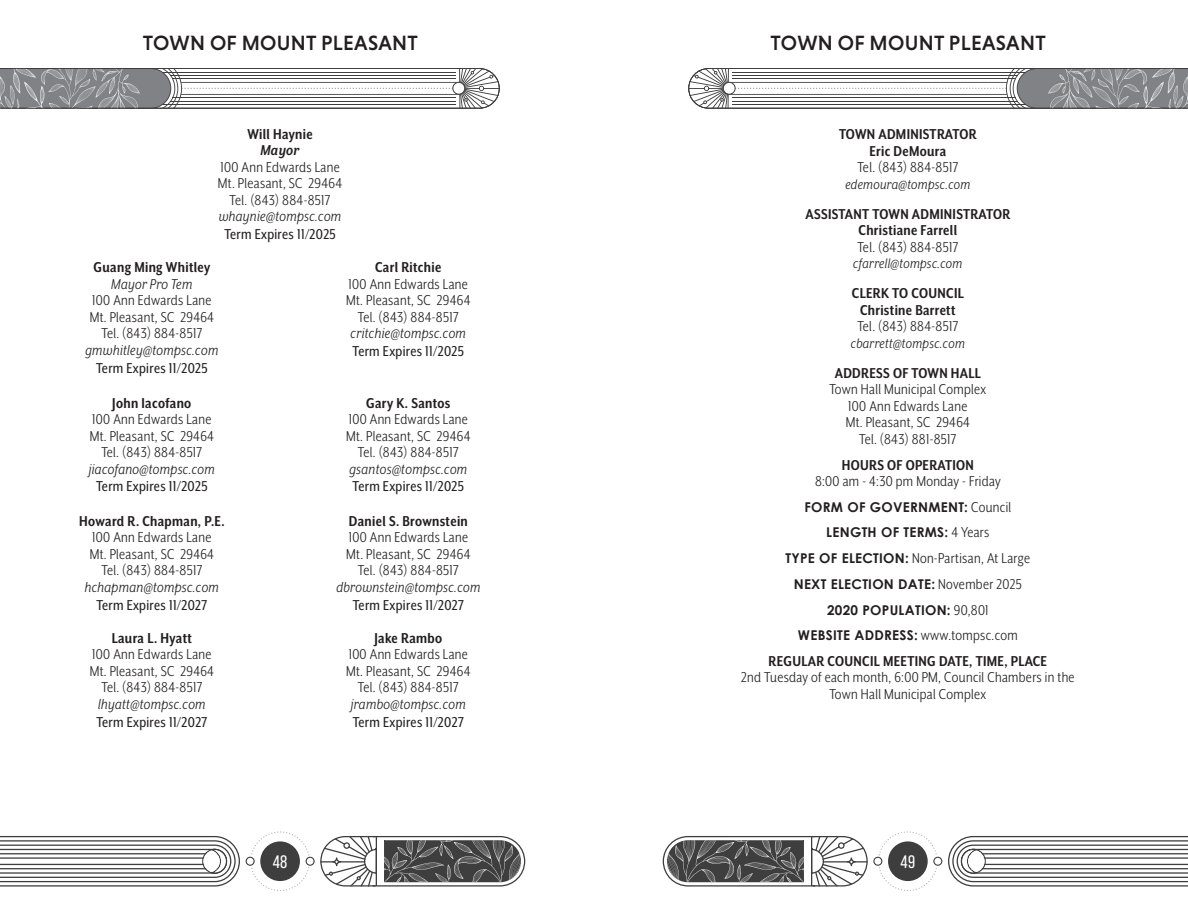
<style>
.page{position:relative;width:1188px;height:918px;background:#fff}
.page>*{position:absolute;margin:0;border:0;box-sizing:border-box;transform-origin:0 0}
.t1{font:500 21px "Niveau Grotesk";letter-spacing:.015em;color:#231f20}
.t2{font:18px "Bebas Neue Pro";color:#fff}
.t3{font:16.5px/16.5px "Mr Eaves XL San Nar OT";letter-spacing:.02em;color:#231f20;text-align:center}
.t4{font:700 16.5px/16.5px "Mr Eaves XL San Nar OT";letter-spacing:.02em;color:#231f20;text-align:center}
.t5{font:italic 16.5px "Mr Eaves XL San Nar OT";letter-spacing:.02em;color:#231f20}
.t6{font:16.5px "Mr Eaves XL San Nar OT";letter-spacing:.02em;color:#231f20}
.t7{font:italic 700 16.5px "Mr Eaves XL San Nar OT";letter-spacing:.02em;color:#231f20}
.t8{font:italic 15.75px "Mr Eaves XL San Nar OT";letter-spacing:.02em;color:#231f20}
.t9{font:700 13.5px/25.7px "Century Gothic";letter-spacing:.02em;color:#231f20;text-align:center}
.s1{font-family:"Mr Eaves XL San Nar OT";font-weight:400;font-size:16.5px}
.s2{font-family:"Century Gothic";font-weight:700;font-size:13.5px}
</style>
<div class="page">
<svg style="left:663px;top:831px;width:525px;height:60px"></svg>
<svg style="left:688px;top:68px;width:500px;height:41px"></svg>
<svg style="left:0;top:831px;width:525px;height:60px"></svg>
<svg style="left:0;top:68px;width:500px;height:41px"></svg>
<p class="t1" style="left:143px;top:31px;width:277px">TOWN OF MOUNT PLEASANT</p>
<p class="t4" style="left:247px;top:126px;width:67px">Will Haynie</p>
<p class="t7" style="left:260px;top:142px;width:40px">Mayor</p>
<p class="t3" style="left:218px;top:158px;width:126px">100 Ann Edwards Lane<br>Mt. Pleasant, SC 29464<br>Tel. (843) 884-8517</p>
<p class="t5" style="left:219px;top:208px;width:124px">whaynie@tompsc.com</p>
<p class="t6" style="left:224px;top:225px;width:113px">Term Expires 11/2025</p>
<p class="t4" style="left:94px;top:259px;width:118px">Guang Ming Whitley</p>
<p class="t5" style="left:111px;top:276px;width:83px">Mayor Pro Tem</p>
<p class="t3" style="left:90px;top:292px;width:126px">100 Ann Edwards Lane<br>Mt. Pleasant, SC 29464<br>Tel. (843) 884-8517</p>
<p class="t5" style="left:85px;top:342px;width:134px">gmwhitley@tompsc.com</p>
<p class="t6" style="left:96px;top:359px;width:113px">Term Expires 11/2025</p>
<p class="t4" style="left:112px;top:394px;width:81px">John Iacofano</p>
<p class="t3" style="left:90px;top:411px;width:126px">100 Ann Edwards Lane<br>Mt. Pleasant, SC 29464<br>Tel. (843) 884-8517</p>
<p class="t5" style="left:89px;top:460px;width:128px">jiacofano@tompsc.com</p>
<p class="t6" style="left:96px;top:478px;width:113px">Term Expires 11/2025</p>
<p class="t4" style="left:79px;top:512px;width:147px">Howard R. Chapman, P.E.</p>
<p class="t3" style="left:90px;top:529px;width:126px">100 Ann Edwards Lane<br>Mt. Pleasant, SC 29464<br>Tel. (843) 884-8517</p>
<p class="t5" style="left:85px;top:578px;width:136px">hchapman@tompsc.com</p>
<p class="t6" style="left:96px;top:596px;width:113px">Term Expires 11/2027</p>
<p class="t4" style="left:112px;top:630px;width:82px">Laura L. Hyatt</p>
<p class="t3" style="left:90px;top:646px;width:126px">100 Ann Edwards Lane<br>Mt. Pleasant, SC 29464<br>Tel. (843) 884-8517</p>
<p class="t5" style="left:98px;top:696px;width:109px">lhyatt@tompsc.com</p>
<p class="t6" style="left:96px;top:713px;width:113px">Term Expires 11/2027</p>
<p class="t4" style="left:375px;top:259px;width:68px">Carl Ritchie</p>
<p class="t3" style="left:346px;top:276px;width:126px">100 Ann Edwards Lane<br>Mt. Pleasant, SC 29464<br>Tel. (843) 884-8517</p>
<p class="t5" style="left:351px;top:325px;width:117px">critchie@tompsc.com</p>
<p class="t6" style="left:353px;top:343px;width:113px">Term Expires 11/2025</p>
<p class="t4" style="left:366px;top:394px;width:86px">Gary K. Santos</p>
<p class="t3" style="left:346px;top:411px;width:126px">100 Ann Edwards Lane<br>Mt. Pleasant, SC 29464<br>Tel. (843) 884-8517</p>
<p class="t5" style="left:349px;top:460px;width:119px">gsantos@tompsc.com</p>
<p class="t6" style="left:353px;top:478px;width:113px">Term Expires 11/2025</p>
<p class="t4" style="left:349px;top:512px;width:120px">Daniel S. Brownstein</p>
<p class="t3" style="left:346px;top:529px;width:126px">100 Ann Edwards Lane<br>Mt. Pleasant, SC 29464<br>Tel. (843) 884-8517</p>
<p class="t5" style="left:336px;top:578px;width:146px">dbrownstein@tompsc.com</p>
<p class="t6" style="left:353px;top:596px;width:113px">Term Expires 11/2027</p>
<p class="t4" style="left:374px;top:630px;width:69px">Jake Rambo</p>
<p class="t3" style="left:346px;top:646px;width:126px">100 Ann Edwards Lane<br>Mt. Pleasant, SC 29464<br>Tel. (843) 884-8517</p>
<p class="t5" style="left:351px;top:696px;width:116px">jrambo@tompsc.com</p>
<p class="t6" style="left:353px;top:713px;width:113px">Term Expires 11/2027</p>
<p class="t1" style="left:771px;top:31px;width:277px">TOWN OF MOUNT PLEASANT</p>
<p class="t4" style="left:839px;top:126px;width:139px">TOWN ADMINISTRATOR<br>Eric DeMoura</p>
<p class="t3" style="left:857px;top:159px;width:102px">Tel. (843) 884-8517</p>
<p class="t8" style="left:845px;top:176px;width:127px">edemoura@tompsc.com</p>
<p class="t4" style="left:805px;top:206px;width:206px">ASSISTANT TOWN ADMINISTRATOR<br>Christiane Farrell</p>
<p class="t3" style="left:857px;top:239px;width:102px">Tel. (843) 884-8517</p>
<p class="t8" style="left:853px;top:256px;width:111px">cfarrell@tompsc.com</p>
<p class="t4" style="left:852px;top:285px;width:113px">CLERK TO COUNCIL<br>Christine Barrett</p>
<p class="t3" style="left:857px;top:318px;width:102px">Tel. (843) 884-8517</p>
<p class="t8" style="left:851px;top:335px;width:116px">cbarrett@tompsc.com</p>
<p class="t4" style="left:835px;top:365px;width:148px">ADDRESS OF TOWN HALL</p>
<p class="t3" style="left:829px;top:381px;width:158px">Town Hall Municipal Complex<br>100 Ann Edwards Lane<br>Mt. Pleasant, SC 29464<br>Tel. (843) 881-8517</p>
<p class="t4" style="left:842px;top:456px;width:133px">HOURS OF OPERATION</p>
<p class="t3" style="left:815px;top:473px;width:187px">8:00 am - 4:30 pm Monday - Friday</p>
<p class="t9" style="left:804px;top:493px;width:208px">FORM OF GOVERNMENT: <span class="s1">Council<br></span>LENGTH OF TERMS: <span class="s1">4 Years</span></p>
<p class="t3" style="left:786px;top:550px;width:246px"><span class="s2">TYPE OF ELECTION:</span> Non-Partisan, At Large</p>
<p class="t9" style="left:794px;top:571px;width:230px">NEXT ELECTION DATE: <span class="s1">November 2025<br></span>2020 POPULATION: <span class="s1">90,801<br></span>WEBSITE ADDRESS: <span class="s1">www.tompsc.com</span></p>
<p class="t4" style="left:769px;top:653px;width:280px">REGULAR COUNCIL MEETING DATE, TIME, PLACE</p>
<p class="t3" style="left:741px;top:669px;width:335px">2nd Tuesday of each month, 6:00 PM, Council Chambers in the<br>Town Hall Municipal Complex</p>
<p class="t2" style="left:273px;top:851px;width:16px">48</p>
<p class="t2" style="left:901px;top:851px;width:16px">49</p>
</div>
